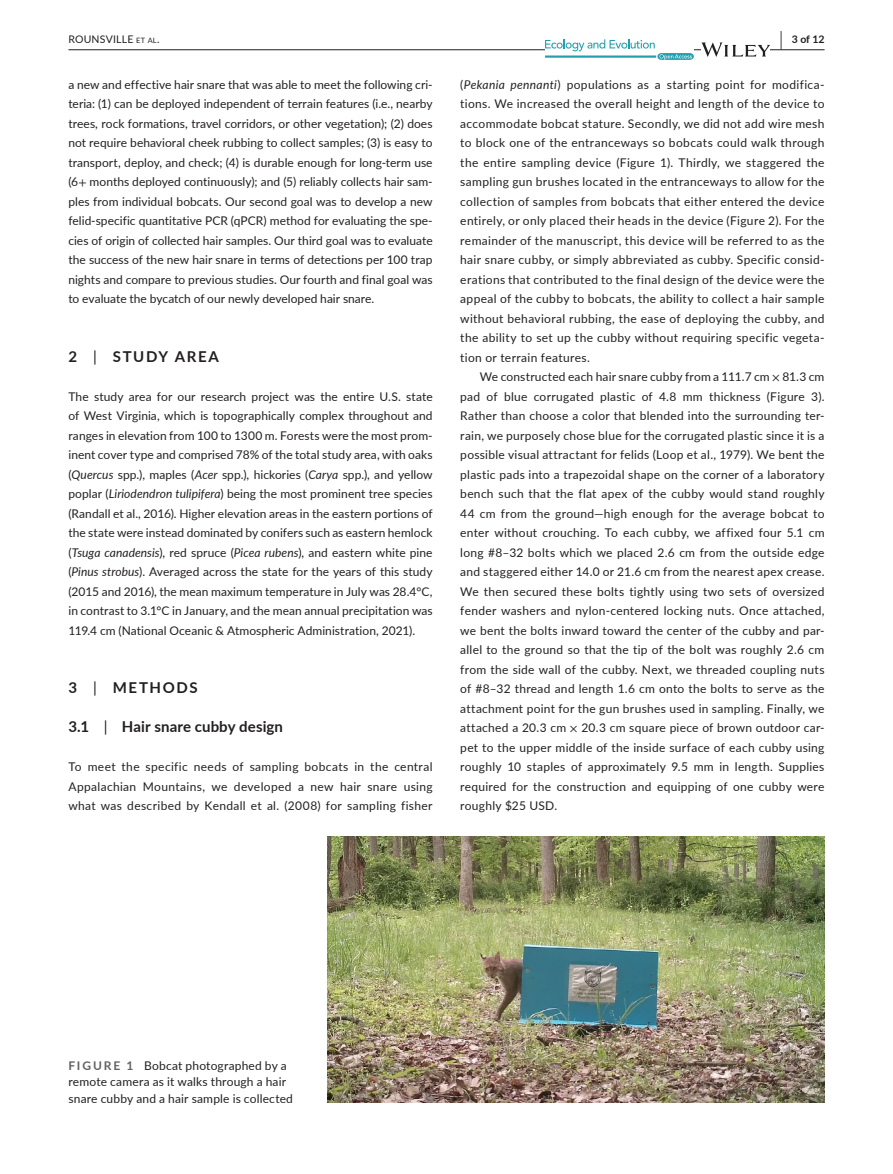
<style>
.page{position:relative;width:893px;height:1174px;background:#fff}
.page>*{position:absolute;margin:0;border:0;box-sizing:border-box;transform-origin:0 0}
.t1{font:700 15px "Lato";letter-spacing:.01em;color:#231f20}
.t2{font:700 15px "Lato";letter-spacing:.11em;color:#231f20}
.t3{font:12px/19.5px "Lato";letter-spacing:.015em;color:#231f20;text-align:justify}
.t4{font:10.5px "Lato";letter-spacing:.02em;color:#231f20}
.t5{font:700 10.5px "Lato";color:#231f20}
.s1{font-size:7.35px}
.s2{font-size:19.5px}
.s3{font-family:"STIX"}
.s4{font-style:italic}
.s5{font-weight:400}
.s6{font-weight:700;color:#636366}
</style>
<div class="page">
<hr style="left:68px;top:49px;width:756px;height:1px;background:#231f20">
<svg style="left:545px;top:39px;width:149px;height:21px"></svg>
<svg style="left:701px;top:42px;width:69px;height:15px"></svg>
<img style="left:327px;top:836px;width:497px;height:267px">
<p class="t4" style="left:68px;top:31px;width:93px">ROUNSVILLE <span class="s1">et al</span>.</p>
<p class="t5" style="left:780px;top:31px;width:46px"><span class="s2">|</span> 3 of 12</p>
<p class="t3" style="left:68px;top:74px;width:366px">a new and effective hair snare that was able to meet the following cri&shy;teria: (1) can be deployed independent of terrain features (i.e., nearby trees, rock formations, travel corridors, or other vegetation); (2) does not require behavioral cheek rubbing to collect samples; (3) is easy to transport, deploy, and check; (4) is durable enough for long-term use (6<span class="s3">+</span> months deployed continuously); and (5) reliably collects hair sam&shy;ples from individual bobcats. Our second goal was to develop a new felid-specific quantitative PCR (qPCR) method for evaluating the spe&shy;cies of origin of collected hair samples. Our third goal was to evaluate the success of the new hair snare in terms of detections per 100 trap nights and compare to previous studies. Our fourth and final goal was to evaluate the bycatch of our newly developed hair snare.</p>
<p class="t3" style="left:460px;top:74px;width:366px">(<span class="s4">Pekania pennanti</span>) populations as a starting point for modifica&shy;tions. We increased the overall height and length of the device to accommodate bobcat stature. Secondly, we did not add wire mesh to block one of the entranceways so bobcats could walk through the entire sampling device (Figure 1). Thirdly, we staggered the sampling gun brushes located in the entranceways to allow for the collection of samples from bobcats that either entered the device entirely, or only placed their heads in the device (Figure 2). For the remainder of the manuscript, this device will be referred to as the hair snare cubby, or simply abbreviated as cubby. Specific consid&shy;erations that contributed to the final design of the device were the appeal of the cubby to bobcats, the ability to collect a hair sample without behavioral rubbing, the ease of deploying the cubby, and the ability to set up the cubby without requiring specific vegeta&shy;tion or terrain features.</p>
<p class="t3" style="left:460px;top:366px;width:366px;text-indent:20px">We constructed each hair snare cubby from a 111.7 cm <span class="s3">×</span> 81.3 cm pad of blue corrugated plastic of 4.8 mm thickness (Figure 3).<br>Rather than choose a color that blended into the surrounding ter&shy;rain, we purposely chose blue for the corrugated plastic since it is a possible visual attractant for felids (Loop et al., 1979). We bent the plastic pads into a trapezoidal shape on the corner of a laboratory bench such that the flat apex of the cubby would stand roughly 44 cm from the ground—high enough for the average bobcat to enter without crouching. To each cubby, we affixed four 5.1 cm long #8–32 bolts which we placed 2.6 cm from the outside edge and staggered either 14.0 or 21.6 cm from the nearest apex crease.<br>We then secured these bolts tightly using two sets of oversized fender washers and nylon-centered locking nuts. Once attached, we bent the bolts inward toward the center of the cubby and par&shy;allel to the ground so that the tip of the bolt was roughly 2.6 cm from the side wall of the cubby. Next, we threaded coupling nuts of #8–32 thread and length 1.6 cm onto the bolts to serve as the attachment point for the gun brushes used in sampling. Finally, we attached a 20.3 cm <span class="s3">×</span> 20.3 cm square piece of brown outdoor car&shy;pet to the upper middle of the inside surface of each cubby using roughly 10 staples of approximately 9.5 mm in length. Supplies required for the construction and equipping of one cubby were roughly $25 USD.</p>
<p class="t2" style="left:68px;top:345px;width:152px">2 <span class="s5">|</span> STUDY AREA</p>
<p class="t3" style="left:68px;top:386px;width:366px">The study area for our research project was the entire U.S. state of West Virginia, which is topographically complex throughout and ranges in elevation from 100 to 1300 m. Forests were the most prom&shy;inent cover type and comprised 78% of the total study area, with oaks (<span class="s4">Quercus</span> spp.), maples (<span class="s4">Acer</span> spp.), hickories (<span class="s4">Carya</span> spp.), and yellow poplar (<span class="s4">Liriodendron tulipifera</span>) being the most prominent tree species (Randall et al., 2016). Higher elevation areas in the eastern portions of the state were instead dominated by conifers such as eastern hemlock (<span class="s4">Tsuga canadensis</span>), red spruce (<span class="s4">Picea rubens</span>), and eastern white pine (<span class="s4">Pinus strobus</span>). Averaged across the state for the years of this study (2015 and 2016), the mean maximum temperature in July was 28.4°C, in contrast to 3.1°C in January, and the mean annual precipitation was 119.4 cm (National Oceanic &amp; Atmospheric Administration, 2021).</p>
<p class="t2" style="left:68px;top:677px;width:131px">3 <span class="s5">|</span> METHODS</p>
<p class="t1" style="left:68px;top:716px;width:216px">3.1 <span class="s5">|</span> Hair snare cubby design</p>
<p class="t3" style="left:68px;top:756px;width:366px">To meet the specific needs of sampling bobcats in the central Appalachian Mountains, we developed a new hair snare using what was described by Kendall et al. (2008) for sampling fisher</p>
<p class="t3" style="left:68px;top:1056px;width:226px;line-height:16.5px;text-align:left"><span class="s6">FIGURE 1</span> Bobcat photographed by a remote camera as it walks through a hair snare cubby and a hair sample is collected</p>
</div>
